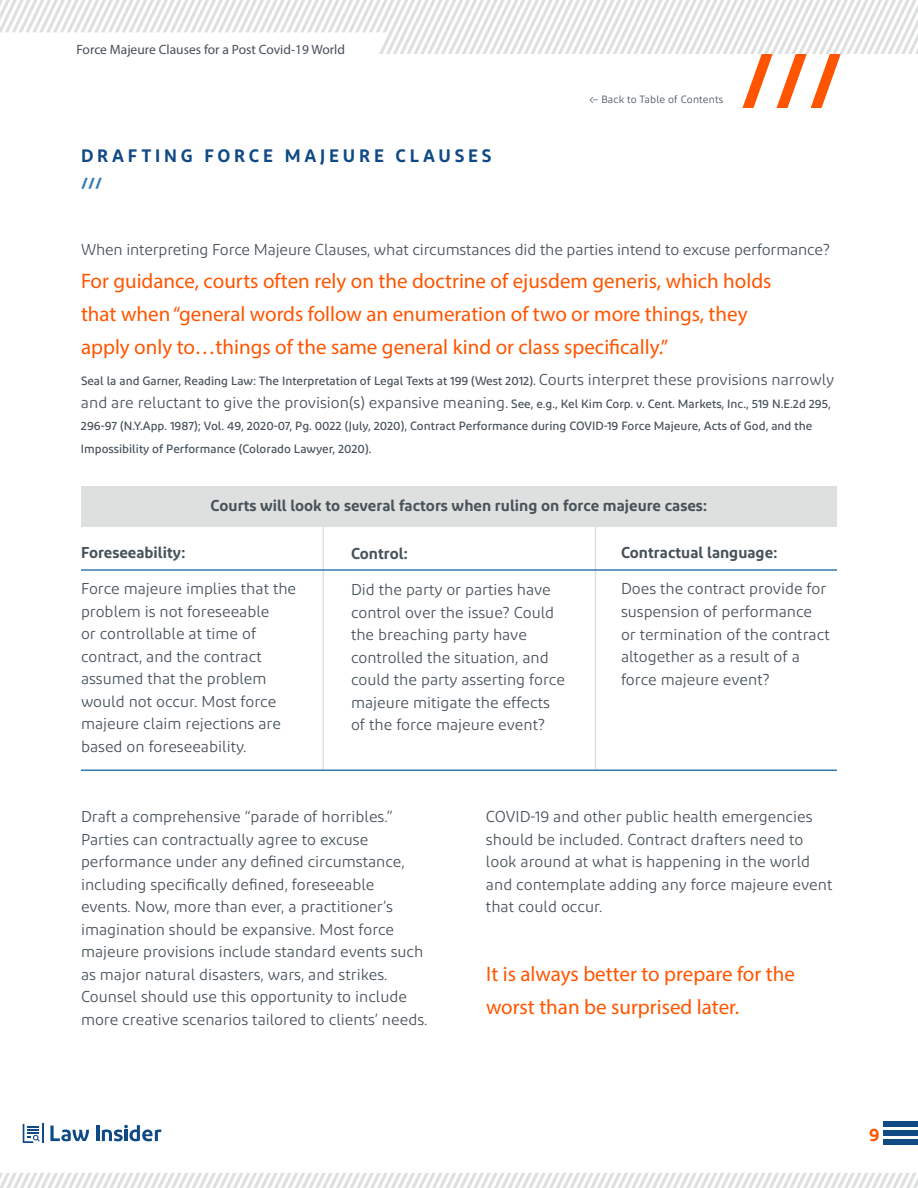
<style>
.page{position:relative;width:918px;height:1188px;background:#fff}
.page>*{position:absolute;margin:0;border:0;box-sizing:border-box;transform-origin:0 0}
.t1{font:21px/33px "Myriad Pro";color:#f50}
.t2{font:600 18px "Diodrum Cyrillic";letter-spacing:.21em;color:#104a85}
.t3{font:600 18px "Diodrum Cyrillic";color:#ff5400}
.t4{font:15.75px/22.5px "Diodrum Cyrillic";color:#475259}
.t5{font:600 15.75px "Diodrum Cyrillic";color:#475259}
.t6{font:13.5px "Myriad Pro";color:#474f59}
.t7{font:700 13.5px "Diodrum Cyrillic";color:#337ab5}
.t8{font:500 12px/22.5px "Diodrum Cyrillic";color:#475259}
.t9{font:10.5px "Diodrum Cyrillic";letter-spacing:.015em;color:#475259}
.s1{font-family:"Colfax"}
.s2{font-weight:400;font-size:15.75px}
.s3{font-weight:500;font-size:12px}
</style>
<div class="page">
<div style="left:81px;top:486px;width:756px;height:40px;background:#dee0e0"></div>
<svg style="left:0;top:1173px;width:918px;height:15px"></svg>
<svg style="left:50px;top:1126px;width:39px;height:15px"></svg>
<hr style="left:97px;top:1126px;width:3px;height:15px;background:#104a85">
<svg style="left:102px;top:1125px;width:60px;height:16px"></svg>
<svg style="left:23px;top:1124px;width:20px;height:19px"></svg>
<div style="left:884px;top:1122px;width:34px;height:5px;background:#0f4a85"></div>
<div style="left:884px;top:1131px;width:34px;height:5px;background:#0f4a85"></div>
<div style="left:884px;top:1139px;width:34px;height:6px;background:#0f4a85"></div>
<svg style="left:0;top:0;width:918px;height:108px"></svg>
<hr style="left:595px;top:518px;width:1px;height:251px;background:#dee0e0">
<hr style="left:322px;top:518px;width:2px;height:251px;background:#dee0e0">
<hr style="left:81px;top:569px;width:756px;height:2px;background:#337ab5">
<hr style="left:81px;top:770px;width:756px;height:1px;background:#337ab5">
<p class="t6" style="left:76px;top:41px;width:270px">Force Majeure Clauses for a Post Covid-19 World</p>
<p class="t2" style="left:81px;top:144px;width:412px">DRAFTING FORCE MAJEURE CLAUSES</p>
<p class="t7" style="left:81px;top:174px;width:23px">///</p>
<p class="t9" style="left:589px;top:93px;width:136px"><span class="s1">b</span> Back to Table of Contents</p>
<p class="t4" style="left:81px;top:238px;width:750px">When interpreting Force Majeure Clauses, what circumstances did the parties intend to excuse performance?</p>
<h1 class="t1" style="left:81px;top:264px;width:692px">For guidance, courts often rely on the doctrine of ejusdem generis, which holds that when “general words follow an enumeration of two or more things, they apply only to…things of the same general kind or class specifically.”</h1>
<p class="t8" style="left:81px;top:369px;width:755px">Seal la and Garner, Reading Law: The Interpretation of Legal Texts at 199 (West 2012). <span class="s2">Courts interpret these provisions narrowly</span></p>
<p class="t4" style="left:81px;top:391px;width:751px">and are reluctant to give the provision(s) expansive meaning. <span class="s3">See, e.g., Kel Kim Corp. v. Cent. Markets, Inc., 519 N.E.2d 295,</span></p>
<p class="t8" style="left:81px;top:414px;width:733px">296-97 (N.Y.App. 1987); Vol. 49, 2020-07, Pg. 0022 (July, 2020), Contract Performance during COVID-19 Force Majeure, Acts of God, and the<br>Impossibility of Performance (Colorado Lawyer, 2020).</p>
<p class="t5" style="left:211px;top:496px;width:498px">Courts will look to several factors when ruling on force majeure cases:</p>
<p class="t5" style="left:81px;top:543px;width:106px">Foreseeability:</p>
<p class="t4" style="left:81px;top:577px;width:217px">Force majeure implies that the problem is not foreseeable<br>or controllable at time of contract, and the contract assumed that the problem would not occur. Most force majeure claim rejections are based on foreseeability.</p>
<p class="t5" style="left:351px;top:543px;width:59px">Control:</p>
<p class="t4" style="left:351px;top:578px;width:215px">Did the party or parties have control over the issue? Could the breaching party have controlled the situation, and could the party asserting force majeure mitigate the effects of the force majeure event?</p>
<p class="t5" style="left:621px;top:543px;width:158px">Contractual language:</p>
<p class="t4" style="left:621px;top:577px;width:210px">Does the contract provide for suspension of performance or termination of the contract altogether as a result of a force majeure event?</p>
<p class="t4" style="left:81px;top:805px;width:348px">Draft a comprehensive “parade of horribles.” Parties can contractually agree to excuse performance under any defined circumstance, including specifically defined, foreseeable events. Now, more than ever, a practitioner’s imagination should be expansive. Most force majeure provisions include standard events such as major natural disasters, wars, and strikes.<br>Counsel should use this opportunity to include more creative scenarios tailored to clients’ needs.</p>
<p class="t4" style="left:486px;top:805px;width:348px">COVID-19 and other public health emergencies should be included. Contract drafters need to look around at what is happening in the world and contemplate adding any force majeure event that could occur.</p>
<h1 class="t1" style="left:486px;top:957px;width:310px">It is always better to prepare for the worst than be surprised later.</h1>
<p class="t3" style="left:869px;top:1123px;width:12px">9</p>
</div>
